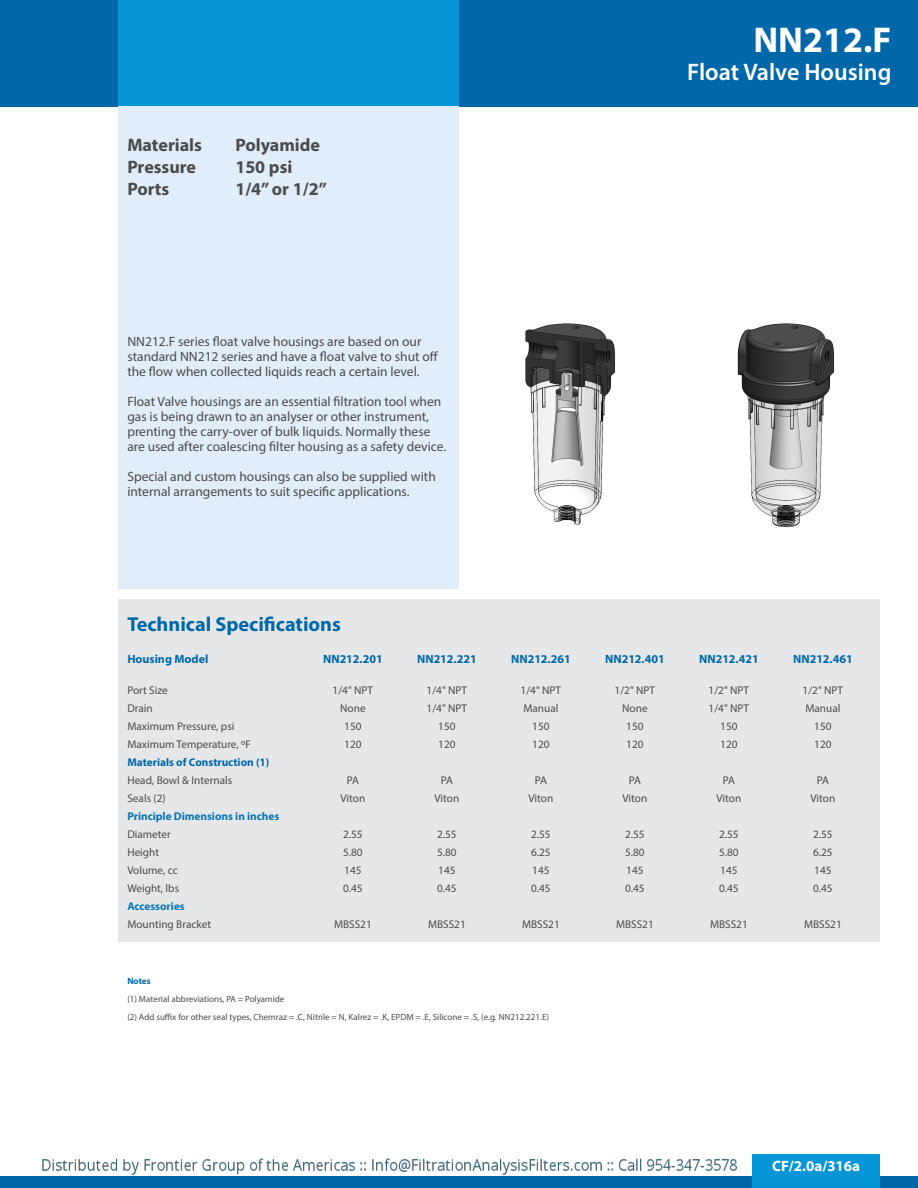
<style>
.page{position:relative;width:918px;height:1188px;background:#fff}
.page>*{position:absolute;margin:0;border:0;box-sizing:border-box;transform-origin:0 0}
.t1{font:700 36px "Myriad Pro";color:#fff}
.t2{font:600 24px "Myriad Pro";color:#fff}
.t3{font:700 20.25px "Myriad Pro";color:#0068a9}
.t4{font:700 18px "Myriad Pro";color:#4b4c4d}
.t5{font:700 15px "Myriad Pro";color:#fff}
.t6{font:13.5px/15px "Myriad Pro";color:#4b4c4d}
.t7{font:700 12px "Myriad Pro";color:#0068a9}
.t8{font:11.25px/18px "Myriad Pro";color:#4b4c4d;text-align:center}
.t9{font:700 11.25px "Myriad Pro";color:#0b76b3}
.t10{font:9px/18px "Myriad Pro";color:#4b4c4d}
.t11{font:700 9px "Myriad Pro";color:#0068a9}
.s1{font-size:12px}
.s2{font-weight:700;color:#0068a9}
</style>
<div class="page">
<div style="left:0;top:0;width:918px;height:106px;background:#0068a9"></div>
<div style="left:119px;top:0;width:340px;height:106px;background:#0696d7"></div>
<div style="left:119px;top:106px;width:340px;height:482px;background:#e1edf8"></div>
<div style="left:0;top:1176px;width:918px;height:12px;background:#0068a9"></div>
<div style="left:752px;top:1154px;width:128px;height:34px;background:#0696d7"></div>
<div style="left:119px;top:599px;width:761px;height:342px;background:#e6e7e9"></div>
<img style="left:525px;top:323px;width:91px;height:202px">
<img style="left:737px;top:323px;width:98px;height:205px">
<img style="left:42px;top:1158px;width:695px;height:17px">
<h3 class="t4" style="left:127px;top:134px;width:76px">Materials</h3>
<h3 class="t4" style="left:235px;top:134px;width:86px">Polyamide</h3>
<h3 class="t4" style="left:127px;top:155px;width:70px">Pressure</h3>
<h3 class="t4" style="left:235px;top:155px;width:59px">150 psi</h3>
<h3 class="t4" style="left:127px;top:177px;width:44px">Ports</h3>
<h3 class="t4" style="left:235px;top:177px;width:93px">1/4” or 1/2”</h3>
<h1 class="t1" style="left:753px;top:17px;width:139px">NN212.F</h1>
<h2 class="t2" style="left:687px;top:57px;width:206px">Float Valve Housing</h2>
<p class="t6" style="left:127px;top:334px;width:312px">NN212.F series float valve housings are based on our standard NN212 series and have a float valve to shut off the flow when collected liquids reach a certain level.</p>
<p class="t6" style="left:127px;top:394px;width:320px">Float Valve housings are an essential filtration tool when gas is being drawn to an analyser or other instrument, prenting the carry-over of bulk liquids. Normally these are used after coalescing filter housing as a safety device.</p>
<p class="t6" style="left:127px;top:469px;width:310px">Special and custom housings can also be supplied with internal arrangements to suit specific applications.</p>
<h3 class="t3" style="left:127px;top:611px;width:215px">Technical Specifications</h3>
<p class="t7" style="left:127px;top:651px;width:83px">Housing Model</p>
<p class="t8" style="left:127px;top:681px;width:144px;text-align:left">Port Size<br>Drain<br>Maximum Pressure, psi<br>Maximum Temperature, <span class="s1">o</span>F<br><span class="s2">Materials of Construction (1)</span></p>
<p class="t8" style="left:127px;top:771px;width:106px;text-align:left">Head, Bowl &amp; Internals<br>Seals (2)</p>
<p class="t9" style="left:127px;top:809px;width:154px">Principle Dimensions in inches</p>
<p class="t8" style="left:127px;top:825px;width:53px;text-align:left">Diameter<br>Height<br>Volume, cc<br>Weight, lbs</p>
<p class="t9" style="left:127px;top:899px;width:59px">Accessories</p>
<p class="t8" style="left:127px;top:915px;width:85px">Mounting Bracket</p>
<p class="t7" style="left:323px;top:651px;width:61px">NN212.201</p>
<p class="t8" style="left:333px;top:681px;width:42px">1/4" NPT<br>None<br>150<br>120</p>
<p class="t8" style="left:341px;top:771px;width:26px">PA<br>Viton</p>
<p class="t8" style="left:343px;top:825px;width:21px;text-align:justify">2.55<br>5.80<br>145<br>0.45</p>
<p class="t8" style="left:334px;top:915px;width:39px">MBSS21</p>
<p class="t7" style="left:417px;top:651px;width:61px">NN212.221</p>
<p class="t8" style="left:427px;top:681px;width:42px">1/4" NPT<br>1/4" NPT<br>150<br>120</p>
<p class="t8" style="left:435px;top:771px;width:26px">PA<br>Viton</p>
<p class="t8" style="left:437px;top:825px;width:21px;text-align:justify">2.55<br>5.80<br>145<br>0.45</p>
<p class="t8" style="left:428px;top:915px;width:39px">MBSS21</p>
<p class="t7" style="left:511px;top:651px;width:61px">NN212.261</p>
<p class="t8" style="left:521px;top:681px;width:42px">1/4" NPT<br>Manual<br>150<br>120</p>
<p class="t8" style="left:529px;top:771px;width:26px">PA<br>Viton</p>
<p class="t8" style="left:531px;top:825px;width:21px;text-align:justify">2.55<br>6.25<br>145<br>0.45</p>
<p class="t8" style="left:522px;top:915px;width:39px">MBSS21</p>
<p class="t11" style="left:127px;top:976px;width:25px">Notes</p>
<p class="t10" style="left:127px;top:990px;width:423px">(1) Material abbreviations, PA = Polyamide<br>(2) Add suffix for other seal types, Chemraz = .C, Nitrile = N, Kalrez = .K, EPDM = .E, Silicone = .S, (e.g. NN212.221.E)</p>
<p class="t7" style="left:605px;top:651px;width:61px">NN212.401</p>
<p class="t8" style="left:615px;top:681px;width:42px">1/2" NPT<br>None<br>150<br>120</p>
<p class="t8" style="left:623px;top:771px;width:26px">PA<br>Viton</p>
<p class="t8" style="left:625px;top:825px;width:21px;text-align:justify">2.55<br>5.80<br>145<br>0.45</p>
<p class="t8" style="left:616px;top:915px;width:39px">MBSS21</p>
<p class="t7" style="left:699px;top:651px;width:61px">NN212.421</p>
<p class="t8" style="left:709px;top:681px;width:42px">1/2" NPT<br>1/4" NPT<br>150<br>120</p>
<p class="t8" style="left:717px;top:771px;width:26px">PA<br>Viton</p>
<p class="t8" style="left:719px;top:825px;width:21px;text-align:justify">2.55<br>5.80<br>145<br>0.45</p>
<p class="t8" style="left:710px;top:915px;width:39px">MBSS21</p>
<p class="t7" style="left:793px;top:651px;width:61px">NN212.461</p>
<p class="t8" style="left:803px;top:681px;width:42px">1/2" NPT<br>Manual<br>150<br>120</p>
<p class="t8" style="left:811px;top:771px;width:26px">PA<br>Viton</p>
<p class="t8" style="left:813px;top:825px;width:21px;text-align:justify">2.55<br>6.25<br>145<br>0.45</p>
<p class="t8" style="left:804px;top:915px;width:39px">MBSS21</p>
<h3 class="t5" style="left:772px;top:1157px;width:90px">CF/2.0a/316a</h3>
</div>
